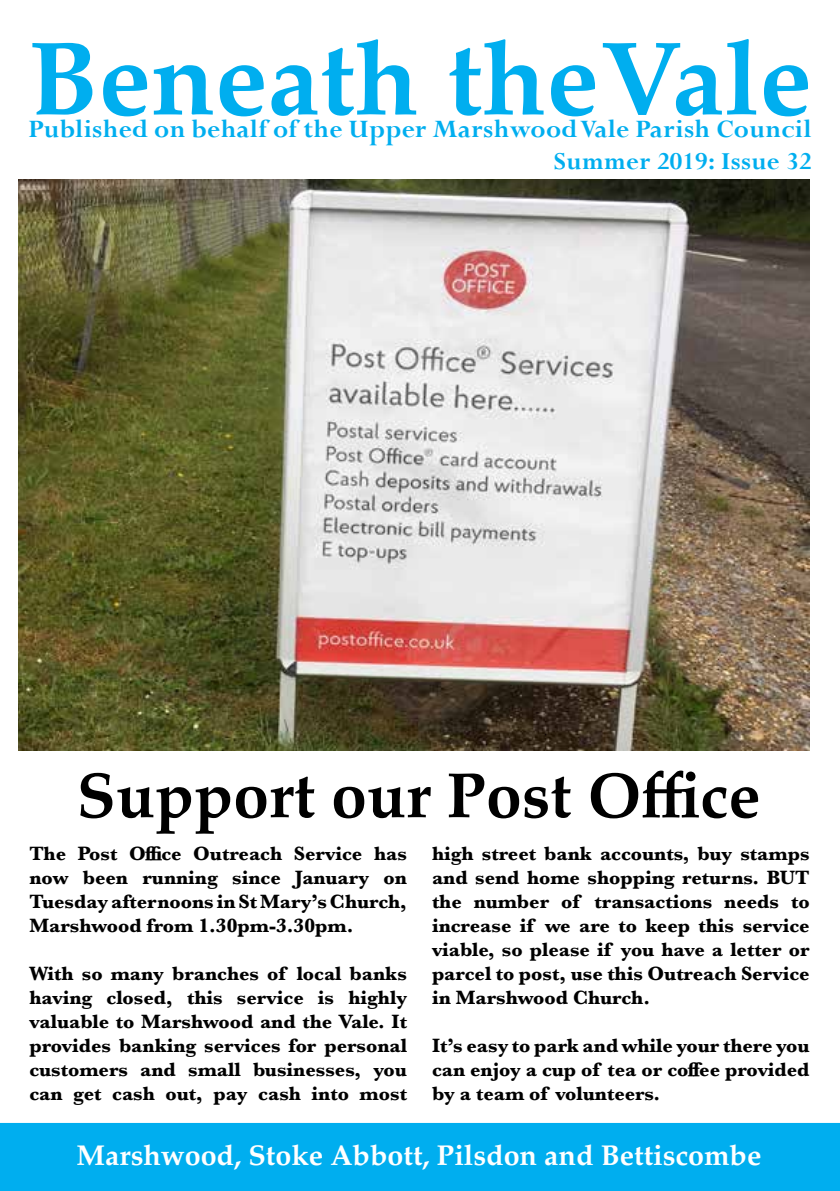
<style>
.page{position:relative;width:840px;height:1191px;background:#fff}
.page>*{position:absolute;margin:0;border:0;box-sizing:border-box;transform-origin:0 0}
.t1{font:700 104.8px "Palatino";color:#00aeef}
.t2{font:700 64px "Palatino";color:#000}
.t3{font:700 28.6px "Palatino";color:#fff}
.t4{font:700 28px "Perpetua";letter-spacing:.01em;color:#00aeef}
.t5{font:700 27.2px "Perpetua";letter-spacing:.01em;color:#00aeef}
.t6{font:700 20px/24px "Baskerville";color:#000;text-align:justify}
</style>
<div class="page">
<div style="left:0;top:1123px;width:839px;height:68px;background:#00aeef"></div>
<img style="left:18px;top:179px;width:791px;height:572px">
<h1 class="t1" style="left:28px;top:-11px;width:784px">Beneath theVale</h1>
<h3 class="t4" style="left:28px;top:111px;width:784px">Published on behalf of the Upper Marshwood Vale Parish Council</h3>
<h3 class="t5" style="left:553px;top:144px;width:259px">Summer 2019: Issue 32</h3>
<h2 class="t2" style="left:77px;top:741px;width:684px">Support our Post Office</h2>
<p class="t6" style="left:29px;top:841px;width:379px">The Post Office Outreach Service has now been running since January on Tuesday afternoons in St Mary’s Church, Marshwood from 1.30pm-3.30pm.</p>
<p class="t6" style="left:29px;top:961px;width:379px">With so many branches of local banks having closed, this service is highly valuable to Marshwood and the Vale. It provides banking services for personal customers and small businesses, you can get cash out, pay cash into most</p>
<p class="t6" style="left:432px;top:841px;width:379px">high street bank accounts, buy stamps and send home shopping returns. BUT the number of transactions needs to increase if we are to keep this service viable, so please if you have a letter or parcel to post, use this Outreach Service in Marshwood Church.</p>
<p class="t6" style="left:432px;top:1033px;width:379px">It’s easy to park and while your there you can enjoy a cup of tea or coffee provided by a team of volunteers.</p>
<h3 class="t3" style="left:77px;top:1130px;width:685px">Marshwood, Stoke Abbott, Pilsdon and Bettiscombe</h3>
</div>
